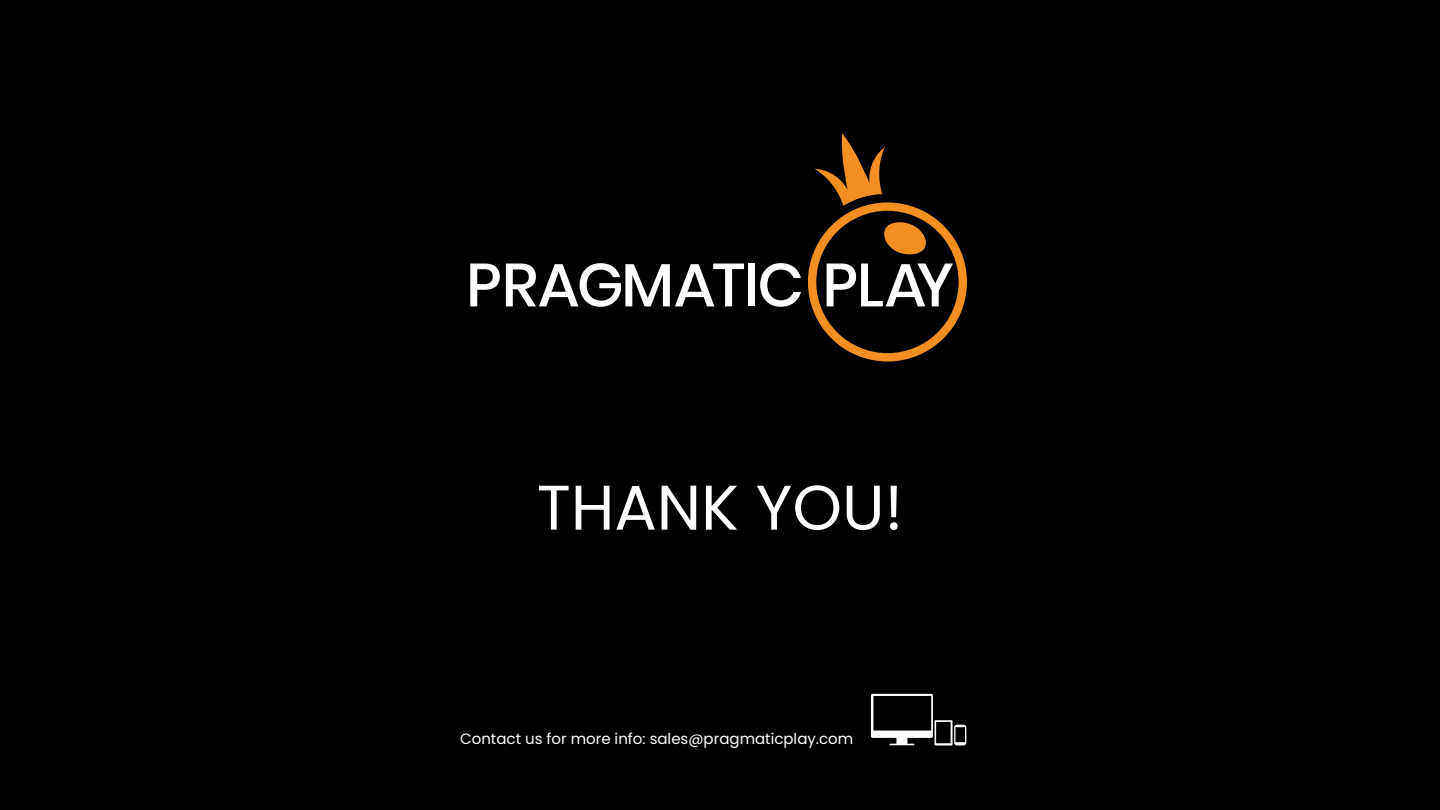
<style>
.page{position:relative;width:1440px;height:810px;background:#000}
.page>*{position:absolute;margin:0;border:0;box-sizing:border-box;transform-origin:0 0}
.t1{font:63px "Poppins";color:#fff}
.t2{font:500 60.75px "Poppins";letter-spacing:-.025em;color:#fff}
.t3{font:15px "Poppins";color:#fff}
</style>
<div class="page">
<svg style="left:808px;top:134px;width:159px;height:227px"></svg>
<svg style="left:871px;top:694px;width:95px;height:51px"></svg>
<h2 class="t2" style="left:466px;top:250px;width:489px">PRAGMATIC PLAY</h2>
<h1 class="t1" style="left:537px;top:471px;width:368px">THANK YOU!</h1>
<p class="t3" style="left:460px;top:730px;width:395px">Contact us for more info: sales@pragmaticplay.com</p>
</div>
